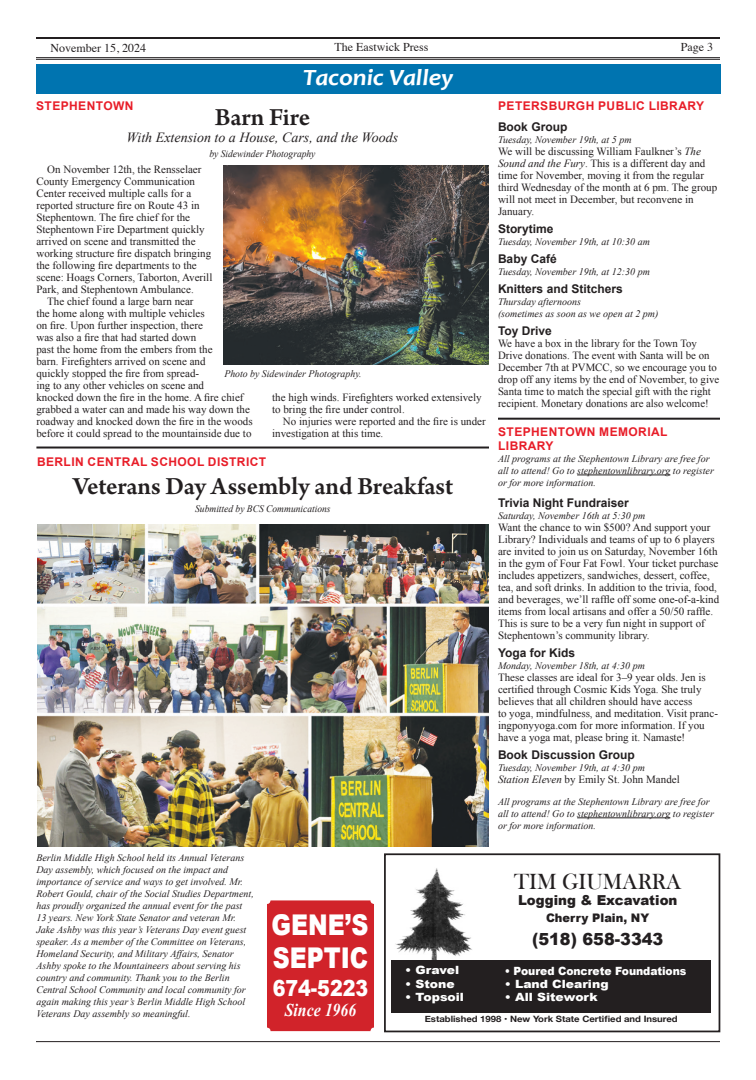
<style>
.page{position:relative;width:756px;height:1080px;background:#fff}
.page>*{position:absolute;margin:0;border:0;box-sizing:border-box;transform-origin:0 0}
.t1{font:28.6px "Arial CEMT Black";color:#fff;scale:.83 1}
.Headline2{font:600 26px "Arno Pro";letter-spacing:-.005em;color:#231f20}
.t2{font:italic 700 23.4px "Candara";letter-spacing:-.005em;color:#fff;scale:1.11 1}
.t3{font:22.6px "Bask Old Face";color:#231f20}
.t4{font:22.2px "Arial CEMT Black";color:#fff;scale:.86 1}
.t5{font:italic 700 18px "Times New Roman";color:#fff;scale:.88 1}
.t6{font:16.7px "Arial CEMT Black";color:#231f20}
.Head_18{font:italic 14px "Times New Roman";color:#231f20}
.t7{font:13.7px "Arial CEMT Black";color:#231f20}
.Subhead3{font:700 12px "Arial";color:#231f20}
.TitleHead{font:700 12px/14px "Arial";letter-spacing:.035em;color:#e81d28}
.t8{font:12px "Times";color:#231f20}
.t9{font:11.8px "Arial CEMT Black";color:#231f20}
.t10{font:11.4px "Arial CEMT Black";color:#fff;scale:1.09 1}
.t11{font:11.4px "Arial CEMT Black";color:#fff;scale:.95 1}
.body_text{font:11px/12px "Times New Roman";color:#231f20}
.Body_Text{font:11px/12px "Times New Roman";color:#231f20}
.Byline{font:italic 10px/12px "Times New Roman";color:#231f20}
.Byline-2{font:italic 10px "Times New Roman";color:#231f20;scale:.95 1}
.t12{font:700 8.7px "Helvetica Neue";color:#231f20;scale:1.09 1}
.s1{font-style:italic}
</style>
<div class="page">
<hr style="left:36px;top:37px;width:684px;height:2px;background:#231f20">
<hr style="left:36px;top:1041px;width:684px;height:1px;background:#231f20">
<hr style="left:36px;top:57px;width:684px;height:1px;background:#231f20">
<hr style="left:36px;top:59px;width:684px;height:1px;background:#231f20">
<div style="left:36px;top:64px;width:684px;height:29px;background:#0074b0"></div>
<div style="left:267px;top:900px;width:107px;height:131px;background:#d1232a;border-radius:4px"></div>
<img style="left:37px;top:524px;width:452px;height:323px">
<hr style="left:498px;top:418px;width:222px;height:2px;background:#231f20">
<hr style="left:577px;top:475px;width:93px;height:1px;background:#231f20">
<hr style="left:36px;top:447px;width:453px;height:2px;background:#231f20">
<img style="left:224px;top:166px;width:265px;height:199px">
<div style="left:384px;top:853px;width:336px;height:179px;background:#fff;border:2px solid #231f20"></div>
<img style="left:394px;top:868px;width:79px;height:93px">
<div style="left:391px;top:961px;width:320px;height:52px;background:#231f20"></div>
<hr style="left:577px;top:818px;width:93px;height:1px;background:#231f20">
<p class="t8" style="left:51px;top:37px;width:97px">November 15, 2024</p>
<p class="t8" style="left:334px;top:36px;width:95px">The Eastwick Press</p>
<p class="t8" style="left:681px;top:36px;width:34px">Page 3</p>
<p class="t2" style="left:303px;top:63px;width:137px">Taconic Valley</p>
<p class="TitleHead" style="left:36px;top:98px;width:99px">STEPHENTOWN</p>
<p class="Headline2" style="left:215px;top:102px;width:97px">Barn Fire</p>
<p class="Head_18" style="left:127px;top:127px;width:273px">With Extension to a House, Cars, and the Woods</p>
<p class="Byline-2" style="left:209px;top:146px;width:113px">by Sidewinder Photography</p>
<p class="Body_Text" style="left:36px;top:164px;width:178px;text-indent:11px">On November 12th, the Rensselaer County Emergency Communication Center received multiple calls for a reported structure fire on Route 43 in Stephentown. The fire chief for the Stephentown Fire Department quickly arrived on scene and transmitted the working structure fire dispatch bringing the following fire departments to the scene: Hoags Corners, Taborton, Averill Park, and Stephentown Ambulance.</p>
<p class="Body_Text" style="left:36px;top:296px;width:218px;text-indent:11px">The chief found a large barn near<br>the home along with multiple vehicles<br>on fire. Upon further inspection, there<br>was also a fire that had started down<br>past the home from the embers from the<br>barn. Firefighters arrived on scene and<br>quickly stopped the fire from spread-<br>ing to any other vehicles on scene and<br>knocked down the fire in the home. A fire chief grabbed a water can and made his way down the roadway and knocked down the fire in the woods before it could spread to the mountainside due to</p>
<p class="Byline" style="left:224px;top:367px;width:139px">Photo by Sidewinder Photography.</p>
<p class="Body_Text" style="left:272px;top:391px;width:211px">the high winds. Firefighters worked extensively to bring the fire under control.</p>
<p class="Body_Text" style="left:272px;top:415px;width:215px;text-indent:11px">No injuries were reported and the fire is under investigation at this time.</p>
<p class="TitleHead" style="left:37px;top:454px;width:231px">BERLIN CENTRAL SCHOOL DISTRICT</p>
<p class="Headline2" style="left:73px;top:471px;width:382px">Veterans Day Assembly and Breakfast</p>
<p class="Byline-2" style="left:195px;top:501px;width:144px">Submitted by BCS Communications</p>
<p class="TitleHead" style="left:498px;top:98px;width:207px">PETERSBURGH PUBLIC LIBRARY</p>
<p class="Subhead3" style="left:498px;top:118px;width:71px">Book Group</p>
<p class="Byline" style="left:498px;top:133px;width:135px">Tuesday, November 19th, at 5 pm</p>
<p class="body_text" style="left:498px;top:145px;width:221px">We will be discussing William Faulkner’s <span class="s1">The Sound and the Fury</span>. This is a different day and time for November, moving it from the regular third Wednesday of the month at 6 pm. The group will not meet in December, but reconvene in January.</p>
<p class="Subhead3" style="left:498px;top:220px;width:57px">Storytime</p>
<p class="Byline" style="left:498px;top:235px;width:153px">Tuesday, November 19th, at 10:30 am</p>
<p class="Subhead3" style="left:498px;top:250px;width:60px">Baby Café</p>
<p class="Byline" style="left:498px;top:265px;width:153px">Tuesday, November 19th, at 12:30 pm</p>
<p class="Subhead3" style="left:498px;top:280px;width:126px">Knitters and Stitchers</p>
<p class="Byline" style="left:498px;top:295px;width:162px">Thursday afternoons<br>(sometimes as soon as we open at 2 pm)</p>
<p class="Subhead3" style="left:498px;top:322px;width:55px">Toy Drive</p>
<p class="body_text" style="left:498px;top:337px;width:223px">We have a box in the library for the Town Toy Drive donations. The event with Santa will be on December 7th at PVMCC, so we encourage you to drop off any items by the end of November, to give Santa time to match the special gift with the right recipient. Monetary donations are also welcome!</p>
<p class="TitleHead" style="left:498px;top:425px;width:171px">STEPHENTOWN MEMORIAL<br>LIBRARY</p>
<p class="Byline" style="left:498px;top:452px;width:217px">All programs at the Stephentown Library are free for all to attend! Go to stephentownlibrary.org to register or for more information.</p>
<p class="Subhead3" style="left:498px;top:494px;width:132px">Trivia Night Fundraiser</p>
<p class="Byline" style="left:498px;top:509px;width:149px">Saturday, November 16th at 5:30 pm</p>
<p class="body_text" style="left:498px;top:521px;width:223px">Want the chance to win $500? And support your Library? Individuals and teams of up to 6 players are invited to join us on Saturday, November 16th in the gym of Four Fat Fowl. Your ticket purchase includes appetizers, sandwiches, dessert, coffee, tea, and soft drinks. In addition to the trivia, food, and beverages, we’ll raffle off some one-of-a-kind items from local artisans and offer a 50/50 raffle.<br>This is sure to be a very fun night in support of Stephentown’s community library.</p>
<p class="Subhead3" style="left:498px;top:644px;width:79px">Yoga for Kids</p>
<p class="Byline" style="left:498px;top:659px;width:148px">Monday, November 18th, at 4:30 pm</p>
<p class="body_text" style="left:498px;top:671px;width:222px">These classes are ideal for 3–9 year olds. Jen is certified through Cosmic Kids Yoga. She truly believes that all children should have access<br>to yoga, mindfulness, and meditation. Visit pranc&shy;ingponyyoga.com for more information. If you have a yoga mat, please bring it. Namaste!</p>
<p class="Subhead3" style="left:498px;top:746px;width:138px">Book Discussion Group</p>
<p class="Byline" style="left:498px;top:761px;width:148px">Tuesday, November 19th, at 4:30 pm</p>
<p class="body_text" style="left:498px;top:773px;width:183px"><span class="s1">Station Eleven</span> by Emily St. John Mandel</p>
<p class="Byline" style="left:498px;top:795px;width:217px">All programs at the Stephentown Library are free for all to attend! Go to stephentownlibrary.org to register or for more information.</p>
<p class="Byline" style="left:36px;top:852px;width:219px">Berlin Middle High School held its Annual Veterans Day assembly, which focused on the impact and importance of service and ways to get involved. Mr.<br>Robert Gould, chair of the Social Studies Department, has proudly organized the annual event for the past 13 years. New York State Senator and veteran Mr.<br>Jake Ashby was this year’s Veterans Day event guest speaker. As a member of the Committee on Veterans, Homeland Security, and Military Affairs, Senator Ashby spoke to the Mountaineers about serving his country and community. Thank you to the Berlin Central School Community and local community for again making this year’s Berlin Middle High School Veterans Day assembly so meaningful.</p>
<p class="t1" style="left:272px;top:907px;width:118px">GENE’S</p>
<p class="t1" style="left:273px;top:940px;width:117px">SEPTIC</p>
<p class="t4" style="left:273px;top:974px;width:113px">674-5223</p>
<p class="t5" style="left:285px;top:998px;width:83px">Since 1966</p>
<p class="t10" style="left:405px;top:963px;width:51px">• Gravel</p>
<p class="t10" style="left:405px;top:976px;width:47px">• Stone</p>
<p class="t10" style="left:405px;top:989px;width:56px">• Topsoil</p>
<p class="t3" style="left:514px;top:869px;width:168px">TIM GIUMARRA</p>
<p class="t7" style="left:518px;top:892px;width:161px">Logging &amp; Excavation</p>
<p class="t9" style="left:546px;top:910px;width:105px">Cherry Plain, NY</p>
<p class="t6" style="left:532px;top:928px;width:133px">(518) 658-3343</p>
<p class="t11" style="left:505px;top:963px;width:193px">• Poured Concrete Foundations</p>
<p class="t10" style="left:505px;top:977px;width:97px">• Land Clearing</p>
<p class="t10" style="left:505px;top:990px;width:87px">• All Sitework</p>
<p class="t12" style="left:425px;top:1012px;width:234px">Established 1998 • New York State Certified and Insured</p>
</div>
